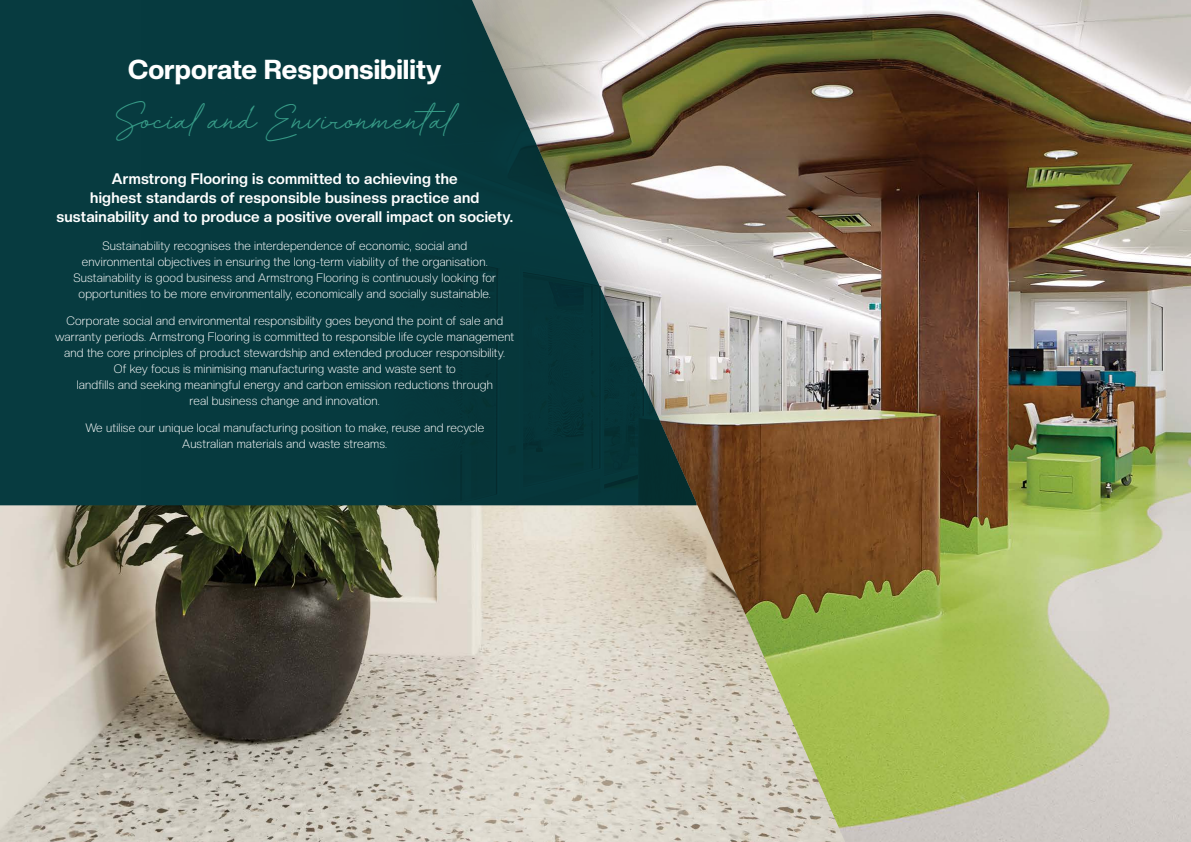
<style>
.page{position:relative;width:1191px;height:842px;background:#fff}
.page>*{position:absolute;margin:0;border:0;box-sizing:border-box;transform-origin:0 0}
.t1{font:35px "Velocity";color:#379b87}
.t2{font:800 27px "Creato Display";color:#fff}
.t3{font:700 15px/19px "Creato Display";letter-spacing:.015em;color:#fff;text-align:center}
.t4{font:300 12px/16px "Creato Display";letter-spacing:.015em;color:#fff;text-align:center}
</style>
<div class="page">
<img style="left:758px;top:0;width:433px;height:842px">
<div style="left:0;top:0;width:758px;height:842px;background:#000;opacity:.2"></div>
<svg style="left:0;top:0;width:703px;height:505px;background:#214b4c"></svg>
<img style="left:0;top:505px;width:845px;height:337px">
<h2 class="t2" style="left:128px;top:53px;width:314px">Corporate Responsibility</h2>
<h1 class="t1" style="left:116px;top:95px;width:339px">Social and Environmental</h1>
<p class="t3" style="left:56px;top:169px;width:458px">Armstrong Flooring is committed to achieving the<br>highest standards of responsible business practice and sustainability and to produce a positive overall impact on society.</p>
<p class="t4" style="left:73px;top:237px;width:424px">Sustainability recognises the interdependence of economic, social and environmental objectives in ensuring the long-term viability of the organisation.<br>Sustainability is good business and Armstrong Flooring is continuously looking for opportunities to be more environmentally, economically and socially sustainable.</p>
<p class="t4" style="left:55px;top:312px;width:461px">Corporate social and environmental responsibility goes beyond the point of sale and warranty periods. Armstrong Flooring is committed to responsible life cycle management and the core principles of product stewardship and extended producer responsibility.<br>Of key focus is minimising manufacturing waste and waste sent to<br>landfills and seeking meaningful energy and carbon emission reductions through<br>real business change and innovation.</p>
<p class="t4" style="left:85px;top:420px;width:400px">We utilise our unique local manufacturing position to make, reuse and recycle<br>Australian materials and waste streams.</p>
</div>
